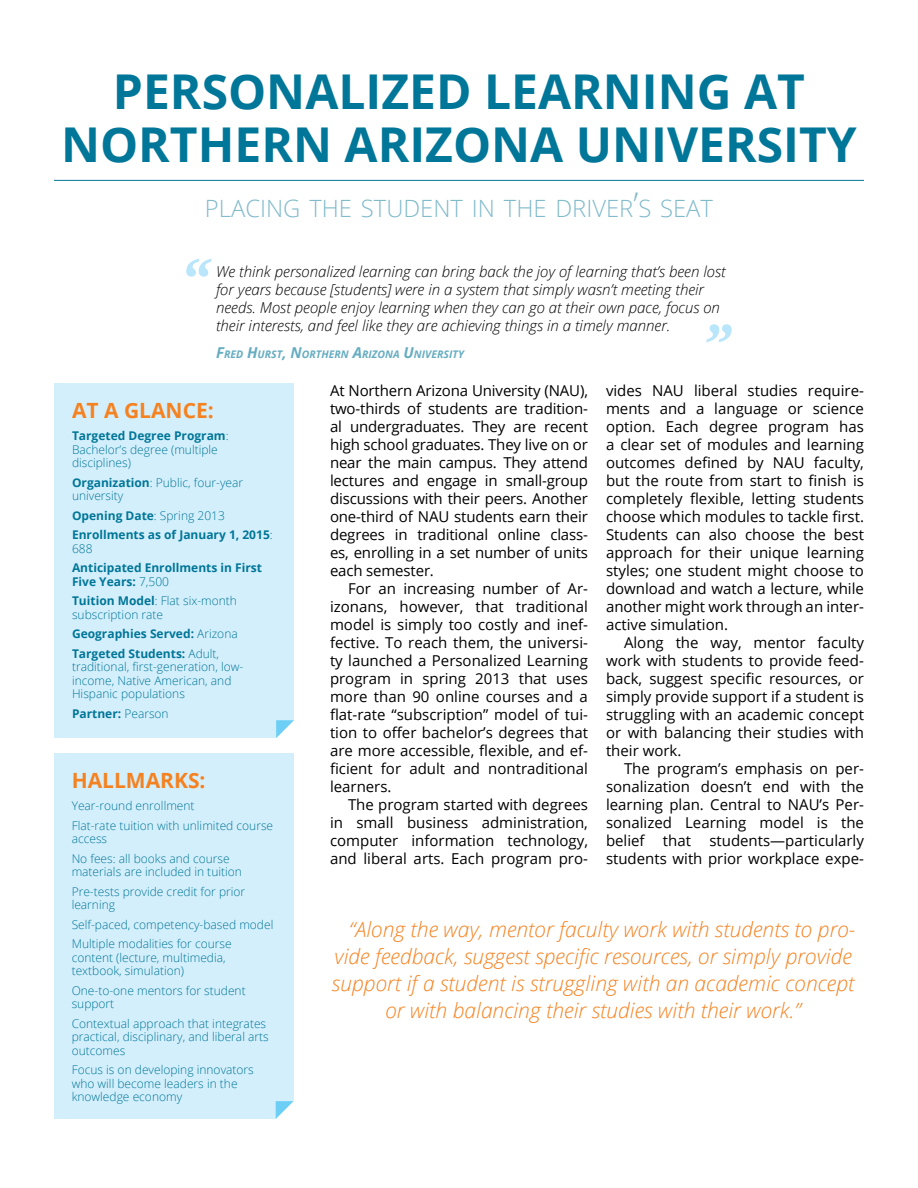
<style>
.page{position:relative;width:918px;height:1188px;background:#fff}
.page>*{position:absolute;margin:0;border:0;box-sizing:border-box;transform-origin:0 0}
.t1{font:700 48px/52.8px "Open Sans";color:#007698;text-align:center}
.t2{font:300 23.85px "Open Sans";color:#80bacb}
.t3{font:italic 300 21px "Open Sans";color:#f58220}
.t4{font:700 21px "Open Sans";color:#f58220}
.t5{font:15px/18px "Open Sans";color:#000;text-align:justify}
.t6{font:italic 300 15px/18px "Open Sans";color:#000}
.t7{font:300 12px/13.5px "Open Sans";color:#007698}
.t8{font:700 12px/19.5px "Open Sans";color:#007698}
.t9{font:italic 700 10.5px "Open Sans";color:#66adc1}
.s1{font-size:34.05px}
.s2{font-size:15px}
.s3{font-weight:700}
.s4{font-weight:300}
</style>
<div class="page">
<svg style="left:186px;top:259px;width:26px;height:18px"></svg>
<svg style="left:706px;top:324px;width:26px;height:18px"></svg>
<hr style="left:54px;top:180px;width:810px;height:1px;background:#007698">
<div style="left:54px;top:383px;width:240px;height:355px;background:#d4effc"></div>
<svg style="left:276px;top:720px;width:18px;height:18px"></svg>
<div style="left:54px;top:754px;width:240px;height:365px;background:#d4effc"></div>
<svg style="left:276px;top:1101px;width:18px;height:18px"></svg>
<h1 class="t1" style="left:61px;top:64px;width:797px">PERSONALIZED LEARNING AT<br>NORTHERN ARIZONA UNIVERSITY</h1>
<h2 class="t2" style="left:205px;top:192px;width:510px">PLACING THE STUDENT IN THE DRIVER<span class="s1">’</span>S SEAT</h2>
<p class="t6" style="left:216px;top:262px;width:511px">We think personalized learning can bring back the joy of learning that’s been lost for years because [students] were in a system that simply wasn’t meeting their needs. Most people enjoy learning when they can go at their own pace, focus on their interests, and feel like they are achieving things in a timely manner.</p>
<p class="t9" style="left:216px;top:347px;width:249px"><span class="s2">F</span>RED <span class="s2">H</span>URST<span class="s2">, N</span>ORTHERN <span class="s2">A</span>RIZONA <span class="s2">U</span>NIVERSITY</p>
<p class="t5" style="left:330px;top:381px;width:260px">At Northern Arizona University (NAU), two-thirds of students are tradition&shy;al undergraduates. They are recent high school graduates. They live on or near the main campus. They attend lectures and engage in small-group discussions with their peers. Another one-third of NAU students earn their degrees in traditional online class&shy;es, enrolling in a set number of units each semester.</p>
<p class="t5" style="left:330px;top:579px;width:260px;text-indent:18px">For an increasing number of Ar&shy;izonans, however, that traditional model is simply too costly and inef&shy;fective. To reach them, the universi&shy;ty launched a Personalized Learning program in spring 2013 that uses more than 90 online courses and a flat-rate “subscription” model of tui&shy;tion to offer bachelor’s degrees that are more accessible, flexible, and ef&shy;ficient for adult and nontraditional learners.</p>
<p class="t5" style="left:330px;top:795px;width:260px;text-indent:18px">The program started with degrees in small business administration, computer information technology, and liberal arts. Each program pro-</p>
<p class="t5" style="left:606px;top:381px;width:260px">vides NAU liberal studies require&shy;ments and a language or science option. Each degree program has a clear set of modules and learning outcomes defined by NAU faculty, but the route from start to finish is completely flexible, letting students choose which modules to tackle first.<br>Students can also choose the best approach for their unique learning styles; one student might choose to download and watch a lecture, while another might work through an inter&shy;active simulation.</p>
<p class="t5" style="left:606px;top:633px;width:260px;text-indent:18px">Along the way, mentor faculty work with students to provide feed&shy;back, suggest specific resources, or simply provide support if a student is struggling with an academic concept or with balancing their studies with their work.</p>
<p class="t5" style="left:606px;top:759px;width:260px;text-indent:18px">The program’s emphasis on per&shy;sonalization doesn’t end with the learning plan. Central to NAU’s Per&shy;sonalized Learning model is the belief that students—particularly students with prior workplace expe-</p>
<h3 class="t4" style="left:72px;top:395px;width:143px">AT A GLANCE:</h3>
<p class="t7" style="left:72px;top:429px;width:158px"><span class="s3">Targeted Degree Program</span>:<br>Bachelor’s degree (multiple disciplines)</p>
<p class="t7" style="left:72px;top:475px;width:173px"><span class="s3">Organization</span>: Public, four-year university</p>
<p class="t8" style="left:72px;top:505px;width:202px">Opening Date<span class="s4">: Spring 2013<br></span>Enrollments as of January 1, 2015<span class="s4">:</span></p>
<p class="t7" style="left:72px;top:541px;width:22px">688</p>
<p class="t8" style="left:72px;top:561px;width:192px;line-height:13.5px">Anticipated Enrollments in First<br>Five Years: <span class="s4">7,500</span></p>
<p class="t7" style="left:72px;top:594px;width:167px"><span class="s3">Tuition Model</span>: Flat six-month subscription rate</p>
<p class="t8" style="left:72px;top:624px;width:167px">Geographies Served: <span class="s4">Arizona<br></span>Targeted Students: <span class="s4">Adult,</span></p>
<p class="t7" style="left:72px;top:660px;width:173px">traditional, first-generation, low&shy;income, Native American, and<br>Hispanic populations</p>
<p class="t8" style="left:72px;top:703px;width:98px">Partner: <span class="s4">Pearson</span></p>
<h3 class="t4" style="left:72px;top:765px;width:135px">HALLMARKS:</h3>
<p class="t7" style="left:72px;top:796px;width:203px;line-height:19.5px">Year-round enrollment<br>Flat-rate tuition with unlimited course</p>
<p class="t7" style="left:72px;top:829px;width:160px;line-height:19.5px">access<br>No fees: all books and course</p>
<p class="t7" style="left:72px;top:862px;width:175px;line-height:19.5px">materials are included in tuition<br>Pre-tests provide credit for prior</p>
<p class="t7" style="left:72px;top:895px;width:203px;line-height:19.5px">learning<br>Self-paced, competency-based model<br>Multiple modalities for course</p>
<p class="t7" style="left:72px;top:950px;width:156px">content (lecture, multimedia, textbook, simulation)</p>
<p class="t7" style="left:72px;top:983px;width:176px">One-to-one mentors for student support</p>
<p class="t7" style="left:72px;top:1016px;width:199px">Contextual approach that integrates practical, disciplinary, and liberal arts outcomes</p>
<p class="t7" style="left:72px;top:1063px;width:184px">Focus is on developing innovators who will become leaders in the knowledge economy</p>
<h3 class="t3" style="left:349px;top:915px;width:508px">“Along the way, mentor faculty work with students to pro-</h3>
<h3 class="t3" style="left:335px;top:942px;width:519px">vide feedback, suggest specific resources, or simply provide</h3>
<h3 class="t3" style="left:332px;top:969px;width:524px">support if a student is struggling with an academic concept</h3>
<h3 class="t3" style="left:385px;top:996px;width:417px">or with balancing their studies with their work.”</h3>
</div>
